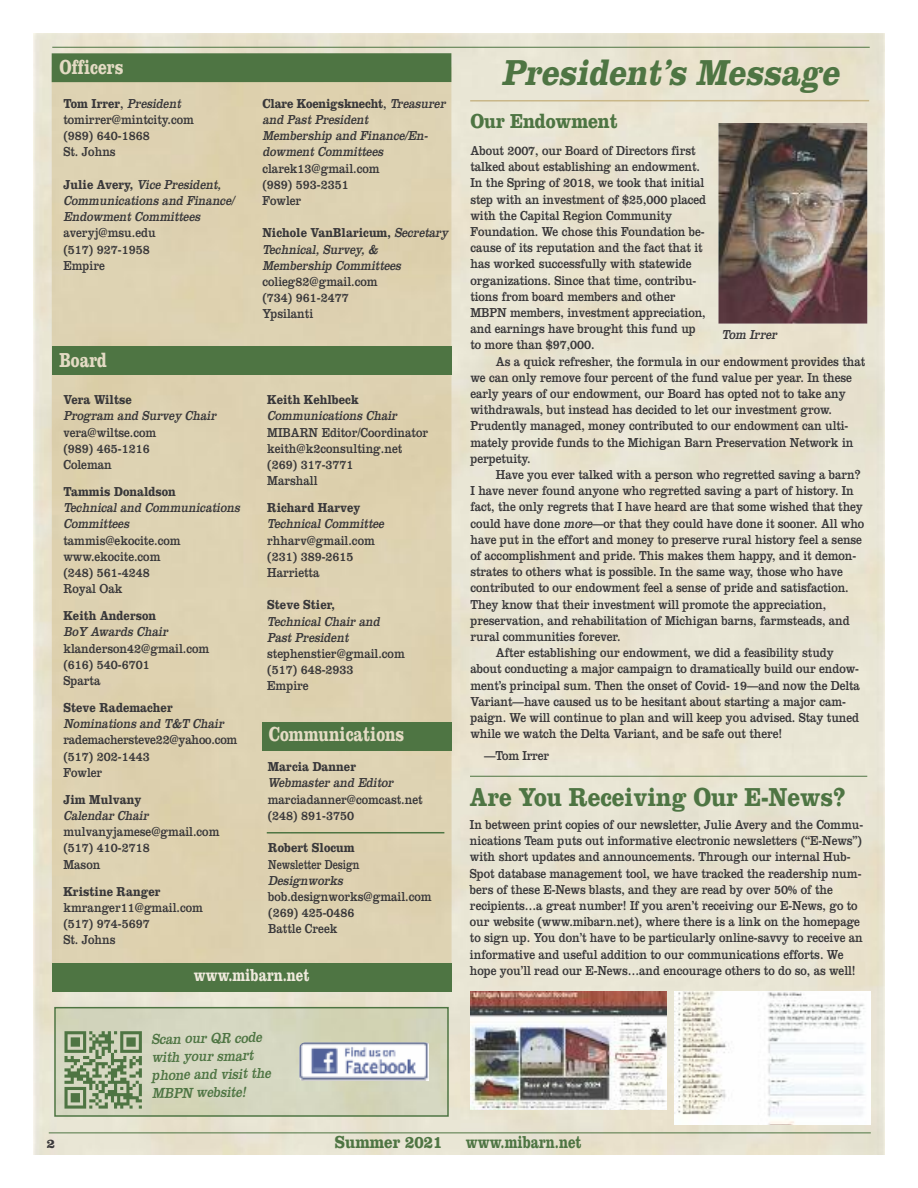
<style>
.page{position:relative;width:918px;height:1188px;background:#fff}
.page>*{position:absolute;margin:0;border:0;box-sizing:border-box;transform-origin:0 0}
.t1{font:italic 700 37.5px "Clarendon";color:#4e7543;scale:.85 1}
.t2{font:700 27px "Clarendon";letter-spacing:-.005em;color:#4e7543;scale:.85 1}
.t3{font:700 21px "Clarendon";color:#e4dbc4;scale:.75 1}
.t4{font:700 21px "Clarendon";letter-spacing:-.005em;color:#4e7543;scale:.85 1}
.t5{font:700 18px "Clarendon";color:#4e7543;scale:.75 1}
.t6{font:700 18px "Clarendon";color:#efe9dc;scale:.75 1}
.t7{font:700 18px "Clarendon";color:#4e7543;scale:.85 1}
.t8{font:italic 15px/18px "Clarendon";color:#4e7543;scale:.85 1}
.t9{font:13.5px/16.2px "Clarendon";letter-spacing:-.005em;color:#39383a;scale:.85 1}
.t10{font:italic 13.5px/16.2px "Clarendon";color:#39383a;scale:.85 1}
.t11{font:700 13.5px "Clarendon";color:#39383a;scale:.85 1}
.t12{font:13.5px "Clarendon";letter-spacing:-.005em;color:#39383a;scale:.75 1}
.t13{font:700 13.5px "Clarendon";color:#39383a}
.s1{font-weight:700}
.s2{font-style:italic}
.s3{font-weight:700;font-style:normal}
.s4{font-style:normal}
</style>
<div class="page">
<img style="left:34px;top:34px;width:850px;height:1120px">
<hr style="left:49px;top:1133px;width:822px;height:1px;background:#4e7543">
<div style="left:52px;top:67px;width:400px;height:904px;background:#ded2b1"></div>
<div style="left:52px;top:346px;width:399px;height:29px;background:#4e7543"></div>
<div style="left:262px;top:722px;width:190px;height:29px;background:#4e7543"></div>
<div style="left:52px;top:53px;width:399px;height:29px;background:#4e7543"></div>
<hr style="left:267px;top:832px;width:177px;height:2px;background:#4e7543">
<div style="left:52px;top:963px;width:399px;height:29px;background:#4e7543"></div>
<img style="left:57px;top:1010px;width:389px;height:104px">
<div style="left:54px;top:1007px;width:395px;height:110px;border:2px solid #4e7543"></div>
<img style="left:299px;top:1042px;width:129px;height:39px">
<svg style="left:64px;top:1031px;width:78px;height:78px;background:#91a581"></svg>
<hr style="left:52px;top:47px;width:818px;height:1px;background:#4e7543">
<hr style="left:470px;top:100px;width:399px;height:2px;background:#c9b789">
<img style="left:718px;top:123px;width:149px;height:201px">
<hr style="left:470px;top:776px;width:397px;height:1px;background:#4e7543">
<img style="left:470px;top:992px;width:197px;height:118px">
<img style="left:674px;top:992px;width:197px;height:132px">
<h3 class="t3" style="left:60px;top:60px;width:87px">Officers</h3>
<p class="t9" style="left:63px;top:97px;width:155px"><span class="s1">Tom Irrer</span>, <span class="s2">President </span>tomirrer@mintcity.com (989) 640-1868<br>St. Johns</p>
<p class="t10" style="left:63px;top:178px;width:203px"><span class="s3">Julie Avery,</span> Vice President,<br>Communications and Finance/<br>Endowment Committees</p>
<p class="t9" style="left:63px;top:226px;width:110px">averyj@msu.edu (517) 927-1958<br>Empire</p>
<h3 class="t3" style="left:60px;top:353px;width:65px">Board</h3>
<p class="t11" style="left:63px;top:395px;width:82px">Vera Wiltse</p>
<p class="t10" style="left:63px;top:409px;width:184px">Program and Survey Chair</p>
<p class="t9" style="left:63px;top:425px;width:111px">vera@wiltse.com (989) 465-1216<br>Coleman</p>
<p class="t11" style="left:63px;top:487px;width:134px">Tammis Donaldson</p>
<p class="t10" style="left:63px;top:501px;width:212px">Technical and Communications<br>Committees</p>
<p class="t9" style="left:63px;top:533px;width:139px">tammis@ekocite.com www.ekocite.com (248) 561-4248<br>Royal Oak</p>
<p class="t11" style="left:63px;top:611px;width:111px">Keith Anderson</p>
<p class="t10" style="left:63px;top:625px;width:127px">BoY Awards Chair</p>
<p class="t9" style="left:63px;top:641px;width:173px">klanderson42@gmail.com (616) 540-6701<br>Sparta</p>
<p class="t11" style="left:63px;top:703px;width:130px">Steve Rademacher</p>
<p class="t10" style="left:63px;top:717px;width:193px">Nominations and T&amp;T Chair</p>
<p class="t9" style="left:63px;top:733px;width:206px">rademachersteve22@yahoo.com (517) 202-1443<br>Fowler</p>
<p class="t11" style="left:63px;top:795px;width:93px">Jim Mulvany</p>
<p class="t10" style="left:63px;top:809px;width:104px">Calendar Chair</p>
<p class="t9" style="left:63px;top:825px;width:185px">mulvanyjamese@gmail.com (517) 410-2718<br>Mason</p>
<p class="t11" style="left:63px;top:887px;width:116px">Kristine Ranger</p>
<p class="t9" style="left:63px;top:901px;width:166px">kmranger11@gmail.com (517) 974-5697<br>St. Johns</p>
<p class="t10" style="left:262px;top:97px;width:219px"><span class="s3">Clare Koenigsknecht</span><span class="s4">,</span> Treasurer and Past President<br>Membership and Finance/En&shy;dowment Committees</p>
<p class="t9" style="left:262px;top:161px;width:139px">clarek13@gmail.com (989) 593-2351<br>Fowler</p>
<p class="t10" style="left:262px;top:226px;width:222px"><span class="s3">Nichole VanBlaricum,</span> Secretary<br>Technical, Survey, &amp;<br>Membership Committees</p>
<p class="t9" style="left:262px;top:275px;width:137px">colieg82@gmail.com (734) 961-2477<br>Ypsilanti</p>
<p class="t11" style="left:267px;top:395px;width:109px">Keith Kehlbeck</p>
<p class="t10" style="left:267px;top:409px;width:157px">Communications Chair</p>
<p class="t9" style="left:267px;top:425px;width:191px">MIBARN Editor/Coordinator keith@k2consulting.net (269) 317-3771<br>Marshall</p>
<p class="t11" style="left:267px;top:503px;width:111px">Richard Harvey</p>
<p class="t10" style="left:267px;top:517px;width:141px">Technical Committee</p>
<p class="t9" style="left:267px;top:533px;width:128px">rhharv@gmail.com (231) 389-2615<br>Harrietta</p>
<p class="t11" style="left:267px;top:600px;width:81px">Steve Stier,</p>
<p class="t10" style="left:267px;top:614px;width:137px">Technical Chair and<br>Past President</p>
<p class="t9" style="left:267px;top:647px;width:163px">stephenstier@gmail.com (517) 648-2933<br>Empire</p>
<h3 class="t3" style="left:269px;top:727px;width:182px">Communications</h3>
<p class="t11" style="left:268px;top:762px;width:105px">Marcia Danner</p>
<p class="t10" style="left:268px;top:776px;width:152px">Webmaster and Editor</p>
<p class="t9" style="left:268px;top:792px;width:184px">marciadanner@comcast.net (248) 891-3750</p>
<p class="t11" style="left:268px;top:843px;width:103px">Robert Slocum</p>
<p class="t12" style="left:268px;top:860px;width:123px">Newsletter Design</p>
<p class="t10" style="left:268px;top:874px;width:92px">Designworks</p>
<p class="t9" style="left:268px;top:890px;width:194px">bob.designworks@gmail.com (269) 425-0486<br>Battle Creek</p>
<h3 class="t6" style="left:194px;top:969px;width:156px">www.mibarn.net</h3>
<p class="t8" style="left:151px;top:1032px;width:141px;rotate:-1deg">Scan our QR code with your smart phone and visit the<br>MBPN website!</p>
<h1 class="t1" style="left:501px;top:60px;width:405px">President’s Message</h1>
<h3 class="t4" style="left:470px;top:114px;width:175px">Our Endowment</h3>
<p class="t9" style="left:470px;top:144px;width:279px">About 2007, our Board of Directors first talked about establishing an endowment.<br>In the Spring of 2018, we took that initial step with an investment of $25,000 placed with the Capital Region Community Foundation. We chose this Foundation be&shy;cause of its reputation and the fact that it has worked successfully with statewide organizations. Since that time, contribu&shy;tions from board members and other MBPN members, investment appreciation, and earnings have brought this fund up to more than $97,000.</p>
<p class="t9" style="left:470px;top:354px;width:466px;text-indent:26px">As a quick refresher, the formula in our endowment provides that we can only remove four percent of the fund value per year. In these early years of our endowment, our Board has opted not to take any withdrawals, but instead has decided to let our investment grow.<br>Prudently managed, money contributed to our endowment can ulti&shy;mately provide funds to the Michigan Barn Preservation Network in perpetuity.</p>
<p class="t9" style="left:496px;top:468px;width:430px">Have you ever talked with a person who regretted saving a barn?</p>
<p class="t9" style="left:470px;top:484px;width:453px">I have never found anyone who regretted saving a part of history. In</p>
<p class="t9" style="left:470px;top:500px;width:463px">fact, the only regrets that I have heard are that some wished that they</p>
<p class="t9" style="left:470px;top:516px;width:465px">could have done <span class="s2">more</span>—or that they could have done it sooner. All who</p>
<p class="t9" style="left:470px;top:533px;width:462px">have put in the effort and money to preserve rural history feel a sense</p>
<p class="t9" style="left:470px;top:549px;width:455px">of accomplishment and pride. This makes them happy, and it demon-</p>
<p class="t9" style="left:470px;top:565px;width:440px">strates to others what is possible. In the same way, those who have</p>
<p class="t9" style="left:470px;top:581px;width:447px">contributed to our endowment feel a sense of pride and satisfaction.</p>
<p class="t9" style="left:470px;top:597px;width:420px">They know that their investment will promote the appreciation,</p>
<p class="t9" style="left:470px;top:614px;width:448px">preservation, and rehabilitation of Michigan barns, farmsteads, and</p>
<p class="t9" style="left:470px;top:630px;width:178px">rural communities forever.</p>
<p class="t9" style="left:496px;top:646px;width:399px">After establishing our endowment, we did a feasibility study</p>
<p class="t9" style="left:470px;top:662px;width:459px">about conducting a major campaign to dramatically build our endow-</p>
<p class="t9" style="left:470px;top:678px;width:460px">ment’s principal sum. Then the onset of Covid- 19—and now the Delta</p>
<p class="t9" style="left:470px;top:695px;width:443px">Variant—have caused us to be hesitant about starting a major cam-</p>
<p class="t9" style="left:470px;top:711px;width:459px">paign. We will continue to plan and will keep you advised. Stay tuned</p>
<p class="t9" style="left:470px;top:727px;width:368px">while we watch the Delta Variant, and be safe out there!</p>
<p class="t9" style="left:484px;top:749px;width:78px">—Tom Irrer</p>
<p class="t10" style="left:722px;top:327px;width:69px">Tom Irrer</p>
<h2 class="t2" style="left:470px;top:788px;width:444px">Are You Receiving Our E-News?</h2>
<p class="t9" style="left:470px;top:818px;width:464px">In between print copies of our newsletter, Julie Avery and the Commu&shy;nications Team puts out informative electronic newsletters (“E-News”) with short updates and announcements. Through our internal Hub-Spot database management tool, we have tracked the readership num&shy;bers of these E-News blasts, and they are read by over 50% of the recipients…a great number! If you aren’t receiving our E-News, go to our website (www.mibarn.net), where there is a link on the homepage to sign up. You don’t have to be particularly online-savvy to receive an informative and useful addition to our communications efforts. We hope you’ll read our E-News…and encourage others to do so, as well!</p>
<p class="t13" style="left:47px;top:1139px;width:10px">2</p>
<h3 class="t7" style="left:335px;top:1136px;width:128px">Summer 2021</h3>
<h3 class="t5" style="left:466px;top:1136px;width:156px">www.mibarn.net</h3>
</div>
